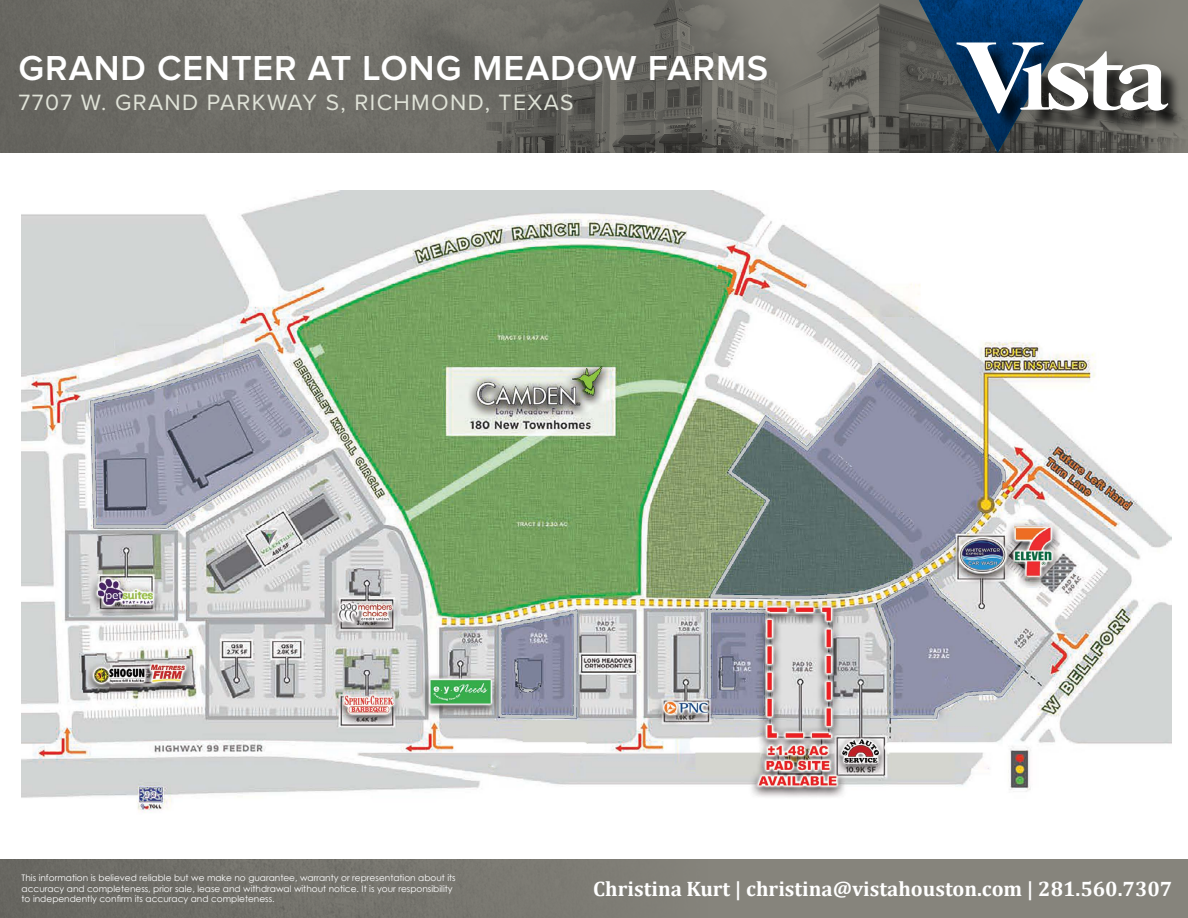
<style>
.page{position:relative;width:1188px;height:918px;background:#fff}
.page>*{position:absolute;margin:0;border:0;box-sizing:border-box;transform-origin:0 0}
.t1{font:600 36px "Proxima Nova";letter-spacing:.025em;color:#fff}
.t2{font:22.95px "Proxima Nova";letter-spacing:.06em;color:#e0e3d8}
.t3{font:700 21px "Cambria";color:#fff}
.t4{font:9px/10.8px "Century Gothic";color:#fff}
</style>
<div class="page">
<div style="left:0;top:860px;width:1188px;height:58px;background:#86847c"></div>
<img style="left:0;top:860px;width:600px;height:58px">
<img style="left:0;top:0;width:335px;height:153px">
<img style="left:335px;top:0;width:430px;height:153px">
<img style="left:765px;top:0;width:423px;height:153px">
<div style="left:960px;top:46px;width:228px;height:87px;background:#000;opacity:.75"></div>
<svg style="left:919px;top:0;width:249px;height:153px;background:#5a6873"></svg>
<img style="left:22px;top:191px;width:1149px;height:622px">
<h1 class="t1" style="left:19px;top:52px;width:751px">GRAND CENTER AT LONG MEADOW FARMS</h1>
<h2 class="t2" style="left:19px;top:85px;width:556px">7707 W. GRAND PARKWAY S, RICHMOND, TEXAS</h2>
<p class="t4" style="left:22px;top:872px;width:436px">This information is believed reliable but we make no guarantee, warranty or representation about its accuracy and completeness, prior sale, lease and withdrawal without notice. It is your responsibility to independently confirm its accuracy and completeness.</p>
<h3 class="t3" style="left:593px;top:874px;width:581px">Christina Kurt | christina@vistahouston.com | 281.560.7307</h3>
</div>
